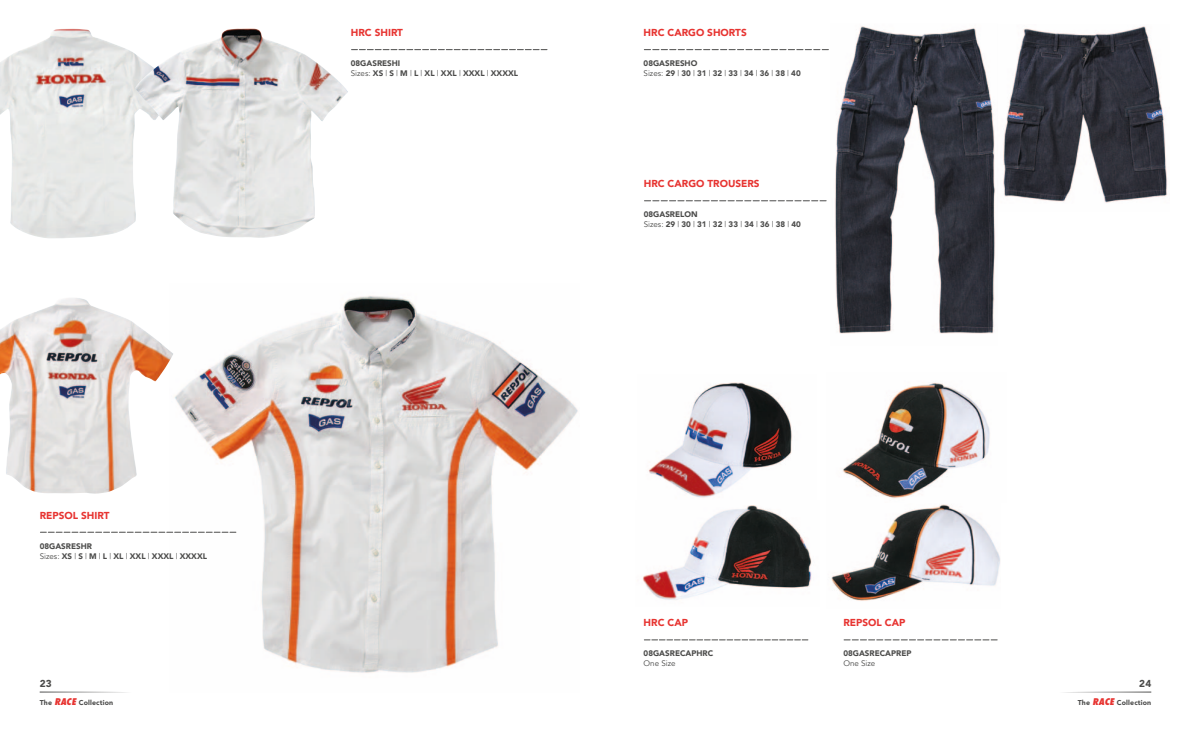
<style>
.page{position:relative;width:1191px;height:738px;background:#fff}
.page>*{position:absolute;margin:0;border:0;box-sizing:border-box;transform-origin:0 0}
.t1{font:900 10px "Avenir";color:#e73431}
.t2{font:900 10px "Avenir";color:#4b4b4a}
.t3{font:900 8px/10px "Avenir";color:#4b4b4a}
.t4{font:8px "Avenir";color:#4b4b4a}
.t5{font:900 7px "Avenir";letter-spacing:.02em;color:#4b4b4a}
.s1{font-weight:400}
.s2{font-family:"Futura";font-weight:800;font-style:italic;font-stretch:condensed;font-size:9px;color:#e73431}
</style>
<div class="page">
<img style="left:169px;top:295px;width:409px;height:378px">
<img style="left:0;top:29px;width:136px;height:209px">
<img style="left:0;top:297px;width:173px;height:196px">
<img style="left:136px;top:29px;width:212px;height:209px">
<img style="left:642px;top:505px;width:170px;height:95px">
<img style="left:831px;top:504px;width:169px;height:97px">
<img style="left:842px;top:382px;width:148px;height:117px">
<img style="left:835px;top:26px;width:161px;height:308px">
<img style="left:1003px;top:26px;width:164px;height:177px">
<img style="left:648px;top:382px;width:144px;height:116px">
<svg style="left:40px;top:531px;width:196px;height:1px"></svg>
<svg style="left:644px;top:639px;width:164px;height:1px"></svg>
<svg style="left:844px;top:639px;width:153px;height:1px"></svg>
<svg style="left:351px;top:49px;width:196px;height:1px"></svg>
<svg style="left:644px;top:49px;width:184px;height:1px"></svg>
<svg style="left:644px;top:200px;width:182px;height:1px"></svg>
<svg style="left:1082px;top:691px;width:69px;height:1px"></svg>
<svg style="left:40px;top:691px;width:72px;height:1px"></svg>
<p class="t1" style="left:40px;top:508px;width:71px">REPSOL SHIRT</p>
<p class="t3" style="left:40px;top:540px;width:97px">08GASRESHR<br><span class="s1">Sizes:</span> XS <span class="s1">|</span> S <span class="s1">|</span> M <span class="s1">|</span> L <span class="s1">|</span> XL <span class="s1">|</span> XXL</p>
<p class="t3" style="left:148px;top:550px;width:11px"><span class="s1">|</span> XXXL</p>
<p class="t3" style="left:176px;top:550px;width:11px"><span class="s1">|</span> XXXXL</p>
<p class="t2" style="left:40px;top:676px;width:14px">23</p>
<p class="t5" style="left:40px;top:697px;width:75px">The <span class="s2">RACE</span> Collection</p>
<p class="t1" style="left:351px;top:26px;width:54px">HRC SHIRT</p>
<p class="t3" style="left:351px;top:58px;width:97px">08GASRESHI<br><span class="s1">Sizes:</span> XS <span class="s1">|</span> S <span class="s1">|</span> M <span class="s1">|</span> L <span class="s1">|</span> XL <span class="s1">|</span> XXL</p>
<p class="t3" style="left:459px;top:68px;width:11px"><span class="s1">|</span> XXXL</p>
<p class="t3" style="left:487px;top:68px;width:11px"><span class="s1">|</span> XXXXL</p>
<p class="t1" style="left:643px;top:26px;width:105px">HRC CARGO SHORTS</p>
<p class="t3" style="left:643px;top:58px;width:159px">08GASRESHO<br><span class="s1">Sizes:</span> 29 <span class="s1">|</span> 30 <span class="s1">|</span> 31 <span class="s1">|</span> 32 <span class="s1">|</span> 33 <span class="s1">|</span> 34 <span class="s1">|</span> 36 <span class="s1">|</span> 38 <span class="s1">|</span> 40</p>
<p class="t1" style="left:644px;top:177px;width:111px">HRC CARGO Trousers</p>
<p class="t3" style="left:644px;top:209px;width:159px">08GASRELON<br><span class="s1">Sizes:</span> 29 <span class="s1">|</span> 30 <span class="s1">|</span> 31 <span class="s1">|</span> 32 <span class="s1">|</span> 33 <span class="s1">|</span> 34 <span class="s1">|</span> 36 <span class="s1">|</span> 38 <span class="s1">|</span> 40</p>
<p class="t1" style="left:643px;top:616px;width:46px">HRC CAP</p>
<p class="t3" style="left:643px;top:648px;width:71px">08GASRECAPHRC</p>
<p class="t4" style="left:643px;top:658px;width:34px">One Size</p>
<p class="t1" style="left:843px;top:616px;width:64px">REPSOL CAP</p>
<p class="t3" style="left:843px;top:648px;width:70px">08GASRECAPREP</p>
<p class="t4" style="left:843px;top:658px;width:34px">One Size</p>
<p class="t2" style="left:1139px;top:676px;width:14px">24</p>
<p class="t5" style="left:1077px;top:697px;width:75px">The <span class="s2">RACE</span> Collection</p>
</div>
